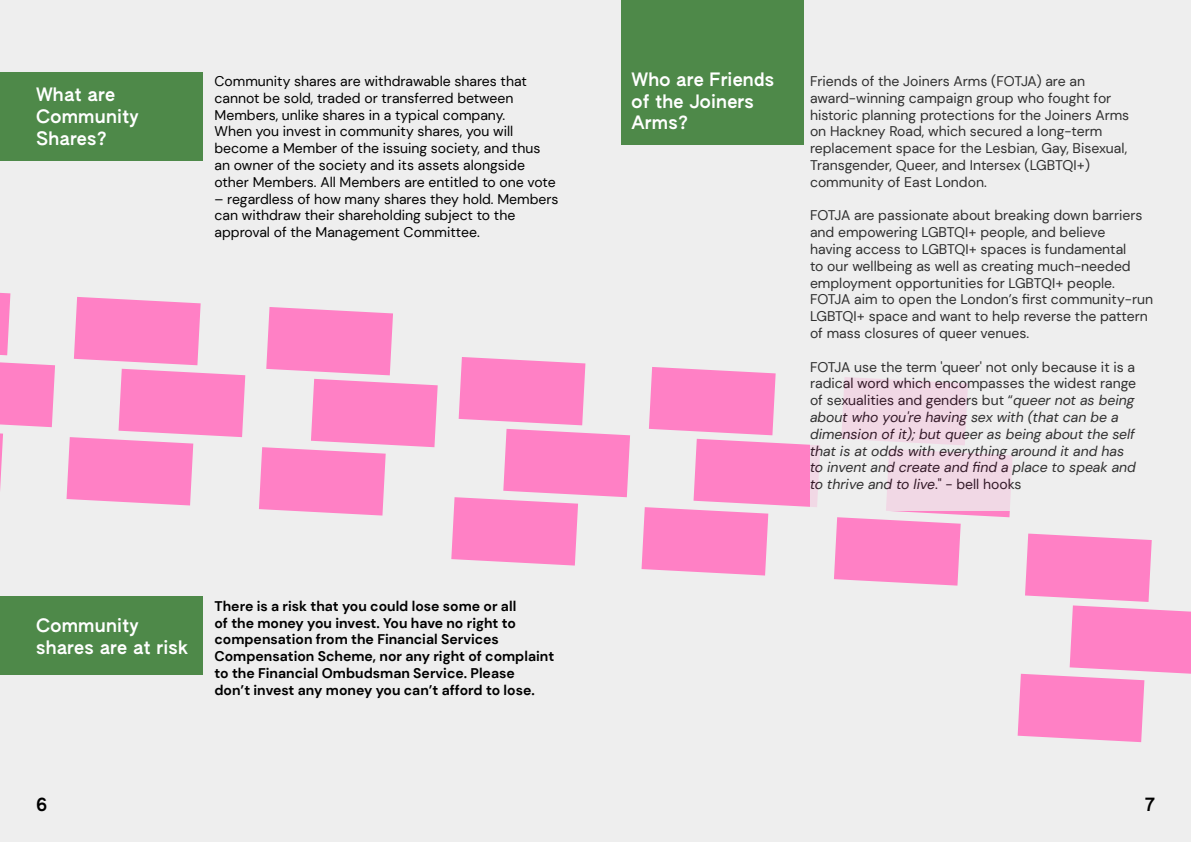
<style>
.page{position:relative;width:1191px;height:842px;background:#eee}
.page>*{position:absolute;margin:0;border:0;box-sizing:border-box;transform-origin:0 0}
.t1{font:18px/21.6px "AUTHENTIC Sans 130";letter-spacing:.01em;color:#fff}
.t2{font:18px "AUTHENTIC Sans 130";color:#000}
.t3{font:14px/16.8px "DM Sans";color:#000}
.t4{font:italic 14px/16.8px "DM Sans";color:#000}
.t5{font:700 14px/16.8px "DM Sans";color:#000}
.s1{font-style:normal}
</style>
<div class="page">
<div style="left:0;top:72px;width:202px;height:88px;background:#4e8949"></div>
<div style="left:621px;top:0;width:183px;height:145px;background:#4e8949"></div>
<div style="left:0;top:597px;width:202px;height:78px;background:#4e8949"></div>
<svg style="left:0;top:433px;width:3px;height:58px"></svg>
<svg style="left:0;top:293px;width:10px;height:62px"></svg>
<svg style="left:0;top:362px;width:55px;height:65px;background:#fd87c7"></svg>
<svg style="left:451px;top:357px;width:179px;height:209px"></svg>
<svg style="left:67px;top:297px;width:178px;height:208px"></svg>
<svg style="left:641px;top:367px;width:169px;height:208px"></svg>
<svg style="left:259px;top:307px;width:179px;height:209px"></svg>
<svg style="left:834px;top:510px;width:357px;height:232px"></svg>
<p class="t1" style="left:36px;top:84px;width:104px">What are<br>Community<br>Shares?</p>
<p class="t3" style="left:214px;top:73px;width:343px">Community shares are withdrawable shares that cannot be sold, traded or transferred between Members, unlike shares in a typical company.<br>When you invest in community shares, you will become a Member of the issuing society, and thus an owner of the society and its assets alongside other Members. All Members are entitled to one vote</p>
<p class="t3" style="left:214px;top:190px;width:345px">– regardless of how many shares they hold. Members can withdraw their shareholding subject to the approval of the Management Committee.</p>
<p class="t1" style="left:36px;top:615px;width:154px">Community shares are at risk</p>
<p class="t5" style="left:214px;top:597px;width:341px">There is a risk that you could lose some or all<br>of the money you invest. You have no right to compensation from the Financial Services Compensation Scheme, nor any right of complaint to the Financial Ombudsman Service. Please<br>don’t invest any money you can’t afford to lose.</p>
<p class="t1" style="left:631px;top:69px;width:144px">Who are Friends of the Joiners<br>Arms?</p>
<p class="t3" style="left:810px;top:73px;width:321px">Friends of the Joiners Arms (FOTJA) are an award-winning campaign group who fought for historic planning protections for the Joiners Arms on Hackney Road, which secured a long-term replacement space for the Lesbian, Gay, Bisexual, Transgender, Queer, and Intersex (LGBTQI+) community of East London.</p>
<p class="t3" style="left:810px;top:207px;width:344px">FOTJA are passionate about breaking down barriers and empowering LGBTQI+ people, and believe<br>having access to LGBTQI+ spaces is fundamental<br>to our wellbeing as well as creating much-needed employment opportunities for LGBTQI+ people.<br>FOTJA aim to open the London’s first community-run LGBTQI+ space and want to help reverse the pattern of mass closures of queer venues.</p>
<p class="t4" style="left:810px;top:358px;width:328px"><span class="s1">FOTJA use the term 'queer' not only because it is a radical word which encompasses the widest range of sexualities and genders but “</span>queer not as being about who you're having sex with (that can be a dimension of it); but queer as being about the self that is at odds with everything around it and has to invent and create and find a place to speak and to thrive and to live<span class="s1">." - bell hooks</span></p>
<p class="t2" style="left:36px;top:793px;width:13px">6</p>
<p class="t2" style="left:1144px;top:793px;width:12px">7</p>
</div>
